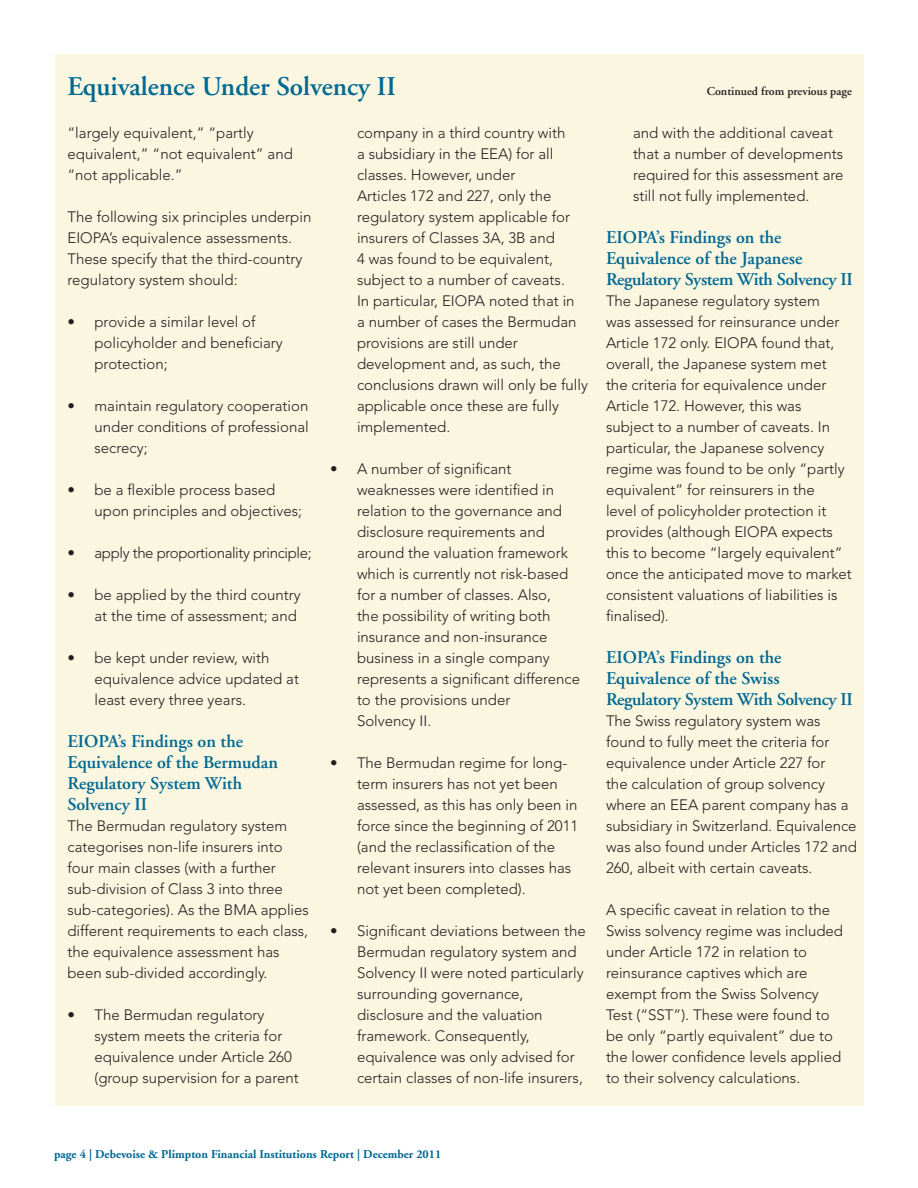
<style>
.page{position:relative;width:918px;height:1188px;background:#fff}
.page>*{position:absolute;margin:0;border:0;box-sizing:border-box;transform-origin:0 0}
.Article_Title{font:700 36px "Adobe Garamond";color:#006893}
.Article_Title__cont{font:600 27px "Adobe Garamond";color:#006893}
.Subhead{font:600 18px/21px "Adobe Garamond";color:#006893}
.Body{font:300 15px/21px "Avenir";color:#231f20}
.Body-2{font:300 15px "Avenir";letter-spacing:-.025em;color:#231f20}
.t1{font:700 12px "Adobe Garamond";color:#006893}
.Article_Title__cont-2{font:600 12px "Adobe Garamond";color:#231f20}
</style>
<div class="page">
<div style="left:56px;top:54px;width:808px;height:1052px;background:#faf6e0"></div>
<p class="Article_Title" style="left:66px;top:69px;width:177px">Article Title</p>
<p class="Article_Title__cont" style="left:68px;top:72px;width:330px">Equivalence Under Solvency II</p>
<p class="Article_Title__cont-2" style="left:707px;top:84px;width:147px">Continued from previous page</p>
<p class="Body" style="left:68px;top:122px;width:227px">“largely equivalent,” “partly equivalent,” “not equivalent” and “not applicable.”</p>
<p class="Body" style="left:68px;top:206px;width:245px">The following six principles underpin EIOPA’s equivalence assessments.<br>These specify that the third-country regulatory system should:</p>
<p class="Body" style="left:94px;top:311px;width:190px;text-indent:-27px">• provide a similar level of policyholder and beneficiary protection;</p>
<p class="Body" style="left:94px;top:395px;width:216px;text-align:justify;text-indent:-27px">• maintain regulatory cooperation under conditions of professional secrecy;</p>
<p class="Body" style="left:94px;top:479px;width:209px;text-indent:-27px">• be a flexible process based upon principles and objectives;</p>
<p class="Body-2" style="left:68px;top:544px;width:246px">• apply the proportionality principle;</p>
<p class="Body" style="left:68px;top:584px;width:235px;text-align:right">• be applied by the third country at the time of assessment; and</p>
<p class="Body" style="left:94px;top:647px;width:206px;text-indent:-27px">• be kept under review, with equivalence advice updated at least every three years.</p>
<p class="Subhead" style="left:68px;top:731px;width:212px">EIOPA’s Findings on the<br>Equivalence of the Bermudan<br>Regulatory System With<br>Solvency II</p>
<p class="Body" style="left:68px;top:815px;width:243px">The Bermudan regulatory system categorises non-life insurers into four main classes (with a further sub-division of Class 3 into three sub-categories). As the BMA applies different requirements to each class, the equivalence assessment has been sub-divided accordingly.</p>
<p class="Body" style="left:94px;top:1004px;width:206px;text-indent:-27px">• The Bermudan regulatory system meets the criteria for equivalence under Article 260 (group supervision for a parent</p>
<p class="Body" style="left:357px;top:122px;width:233px">company in a third country with<br>a subsidiary in the EEA) for all classes. However, under<br>Articles 172 and 227, only the regulatory system applicable for insurers of Classes 3A, 3B and<br>4 was found to be equivalent, subject to a number of caveats.<br>In particular, EIOPA noted that in<br>a number of cases the Bermudan provisions are still under development and, as such, the conclusions drawn will only be fully applicable once these are fully implemented.</p>
<p class="Body" style="left:357px;top:458px;width:225px;text-indent:-27px">• A number of significant weaknesses were identified in relation to the governance and disclosure requirements and around the valuation framework which is currently not risk-based for a number of classes. Also,<br>the possibility of writing both insurance and non-insurance business in a single company represents a significant difference to the provisions under<br>Solvency II.</p>
<p class="Body" style="left:357px;top:752px;width:223px;text-indent:-27px">• The Bermudan regime for long&shy;term insurers has not yet been assessed, as this has only been in force since the beginning of 2011 (and the reclassification of the relevant insurers into classes has not yet been completed).</p>
<p class="Body" style="left:357px;top:920px;width:230px;text-indent:-27px">• Significant deviations between the<br>Bermudan regulatory system and<br>Solvency II were noted particularly surrounding governance, disclosure and the valuation framework. Consequently, equivalence was only advised for certain classes of non-life insurers,</p>
<p class="Body" style="left:633px;top:122px;width:212px">and with the additional caveat that a number of developments required for this assessment are still not fully implemented.</p>
<p class="Subhead" style="left:606px;top:227px;width:248px">EIOPA’s Findings on the<br>Equivalence of the Japanese<br>Regulatory System With Solvency II</p>
<p class="Body" style="left:606px;top:290px;width:247px">The Japanese regulatory system<br>was assessed for reinsurance under Article 172 only. EIOPA found that, overall, the Japanese system met the criteria for equivalence under Article 172. However, this was subject to a number of caveats. In particular, the Japanese solvency regime was found to be only “partly equivalent” for reinsurers in the<br>level of policyholder protection it provides (although EIOPA expects this to become “largely equivalent” once the anticipated move to market consistent valuations of liabilities is finalised).</p>
<p class="Subhead" style="left:606px;top:647px;width:248px">EIOPA’s Findings on the<br>Equivalence of the Swiss<br>Regulatory System With Solvency II</p>
<p class="Body" style="left:606px;top:710px;width:253px">The Swiss regulatory system was found to fully meet the criteria for equivalence under Article 227 for<br>the calculation of group solvency where an EEA parent company has a subsidiary in Switzerland. Equivalence was also found under Articles 172 and 260, albeit with certain caveats.</p>
<p class="Body" style="left:606px;top:899px;width:239px">A specific caveat in relation to the Swiss solvency regime was included under Article 172 in relation to reinsurance captives which are exempt from the Swiss Solvency Test (“SST”). These were found to be only “partly equivalent” due to the lower confidence levels applied to their solvency calculations.</p>
<p class="t1" style="left:54px;top:1148px;width:389px">page 4 | Debevoise &amp; Plimpton Financial Institutions Report | December 2011</p>
</div>
